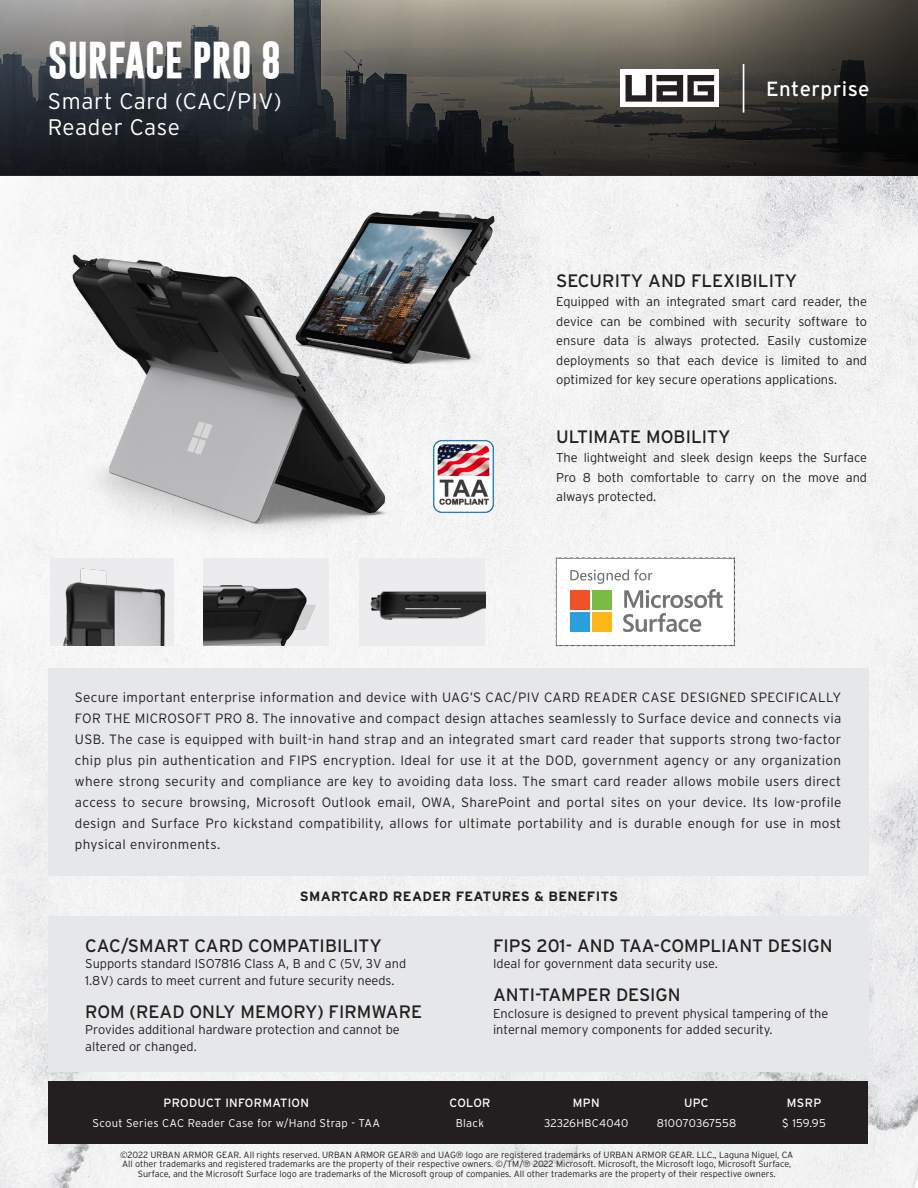
<style>
.page{position:relative;width:918px;height:1188px;background:#fff}
.page>*{position:absolute;margin:0;border:0;box-sizing:border-box;transform-origin:0 0}
.t1{font:700 37.5px "Gobold";color:#fff}
.t2{font:300 22.5px/25.5px "Interstate";letter-spacing:.025em;color:#fff}
.t3{font:20.55px "Interstate";letter-spacing:.025em;color:#fff}
.t4{font:18px "Interstate";color:#231f20}
.t5{font:300 13.5px/21px "Interstate";letter-spacing:.025em;color:#231f20;text-align:justify}
.t6{font:700 13.5px "Interstate";letter-spacing:.025em;color:#231f20}
.t7{font:300 12.75px/19.5px "Interstate";color:#231f20}
.t8{font:12px "Interstate";letter-spacing:.025em;color:#fff}
.t9{font:300 11.25px "Interstate";letter-spacing:.02em;color:#fff}
.t10{font:300 9px/9.8px "Interstate";color:#231f20}
</style>
<div class="page">
<img style="left:0;top:176px;width:918px;height:1012px">
<svg style="left:0;top:0;width:573px;height:176px;background:#575756"></svg>
<svg style="left:573px;top:0;width:345px;height:176px;background:#413e38"></svg>
<div style="left:48px;top:668px;width:820px;height:208px;background:#e6e7e9"></div>
<div style="left:48px;top:916px;width:820px;height:156px;background:#e6e7e9"></div>
<img style="left:40px;top:139px;width:485px;height:475px">
<img style="left:359px;top:558px;width:126px;height:88px">
<div style="left:50px;top:558px;width:124px;height:88px;background:#ececee"></div>
<img style="left:63px;top:568px;width:103px;height:78px">
<div style="left:204px;top:558px;width:125px;height:88px;background:#ececee"></div>
<img style="left:204px;top:585px;width:112px;height:61px">
<div style="left:48px;top:1081px;width:819px;height:62px;background:#231f20"></div>
<svg style="left:556px;top:558px;width:179px;height:88px"></svg>
<hr style="left:743px;top:64px;width:1px;height:49px;background:#fff">
<div style="left:620px;top:70px;width:99px;height:37px;background:#fff"></div>
<svg style="left:626px;top:75px;width:88px;height:27px"></svg>
<img style="left:432px;top:438px;width:63px;height:77px">
<p class="t1" style="left:48px;top:35px;width:235px">SURFACE PRO 8</p>
<p class="t2" style="left:48px;top:88px;width:235px">Smart Card (CAC/PIV)<br>Reader Case</p>
<p class="t3" style="left:766px;top:78px;width:105px">Enterprise</p>
<p class="t4" style="left:556px;top:270px;width:243px">SECURITY AND FLEXIBILITY</p>
<p class="t7" style="left:556px;top:292px;width:312px;text-align:justify">Equipped with an integrated smart card reader, the device can be combined with security software to ensure data is always protected. Easily customize deployments so that each device is limited to and optimized for key secure operations applications.</p>
<p class="t4" style="left:556px;top:426px;width:176px">ULTIMATE MOBILITY</p>
<p class="t7" style="left:556px;top:448px;width:312px;text-align:justify">The lightweight and sleek design keeps the Surface Pro 8 both comfortable to carry on the move and always protected.</p>
<p class="t5" style="left:75px;top:687px;width:768px">Secure important enterprise information and device with UAG’S CAC/PIV CARD READER CASE DESIGNED SPECIFICALLY FOR THE MICROSOFT PRO 8. The innovative and compact design attaches seamlessly to Surface device and connects via USB. The case is equipped with built-in hand strap and an integrated smart card reader that supports strong two-factor chip plus pin authentication and FIPS encryption. Ideal for use it at the DOD, government agency or any organization where strong security and compliance are key to avoiding data loss. The smart card reader allows mobile users direct access to secure browsing, Microsoft Outlook email, OWA, SharePoint and portal sites on your device. Its low-profile design and Surface Pro kickstand compatibility, allows for ultimate portability and is durable enough for use in most physical environments.</p>
<p class="t6" style="left:300px;top:889px;width:320px">SMARTCARD READER FEATURES &amp; BENEFITS</p>
<p class="t4" style="left:85px;top:935px;width:298px">CAC/SMART CARD COMPATIBILITY</p>
<p class="t7" style="left:85px;top:955px;width:323px;line-height:16.5px">Supports standard ISO7816 Class A, B and C (5V, 3V and<br>1.8V) cards to meet current and future security needs.</p>
<p class="t4" style="left:85px;top:1001px;width:338px">ROM (READ ONLY MEMORY) FIRMWARE</p>
<p class="t7" style="left:85px;top:1021px;width:316px;line-height:16.5px">Provides additional hardware protection and cannot be altered or changed.</p>
<h3 class="t4" style="left:493px;top:935px;width:341px">FIPS 201- AND TAA-COMPLIANT DESIGN</h3>
<p class="t7" style="left:493px;top:954px;width:226px">Ideal for government data security use.</p>
<h3 class="t4" style="left:493px;top:985px;width:189px">ANTI-TAMPER DESIGN</h3>
<p class="t7" style="left:493px;top:1005px;width:337px;line-height:16.5px">Enclosure is designed to prevent physical tampering of the internal memory components for added security.</p>
<p class="t8" style="left:164px;top:1097px;width:147px">PRODUCT INFORMATION</p>
<p class="t9" style="left:93px;top:1117px;width:289px">Scout Series CAC Reader Case for w/Hand Strap - TAA</p>
<p class="t8" style="left:450px;top:1097px;width:42px">COLOR</p>
<p class="t9" style="left:456px;top:1117px;width:30px">Black</p>
<p class="t8" style="left:573px;top:1097px;width:28px">MPN</p>
<p class="t9" style="left:544px;top:1117px;width:86px">32326HBC4040</p>
<p class="t8" style="left:684px;top:1097px;width:26px">UPC</p>
<p class="t9" style="left:657px;top:1117px;width:81px">810070367558</p>
<p class="t8" style="left:787px;top:1097px;width:36px">MSRP</p>
<p class="t9" style="left:782px;top:1117px;width:45px">$ 159.95</p>
<p class="t10" style="left:120px;top:1150px;width:675px">©2022 URBAN ARMOR GEAR. All rights reserved. URBAN ARMOR GEAR® and UAG® logo are registered trademarks of URBAN ARMOR GEAR. LLC., Laguna Niguel, CA<br>All other trademarks and registered trademarks are the property of their respective owners. ©/TM/® 2022 Microsoft. Microsoft, the Microsoft logo, Microsoft Surface,</p>
<p class="t10" style="left:138px;top:1169px;width:639px">Surface, and the Microsoft Surface logo are trademarks of the Microsoft group of companies. All other trademarks are the property of their respective owners.</p>
</div>
